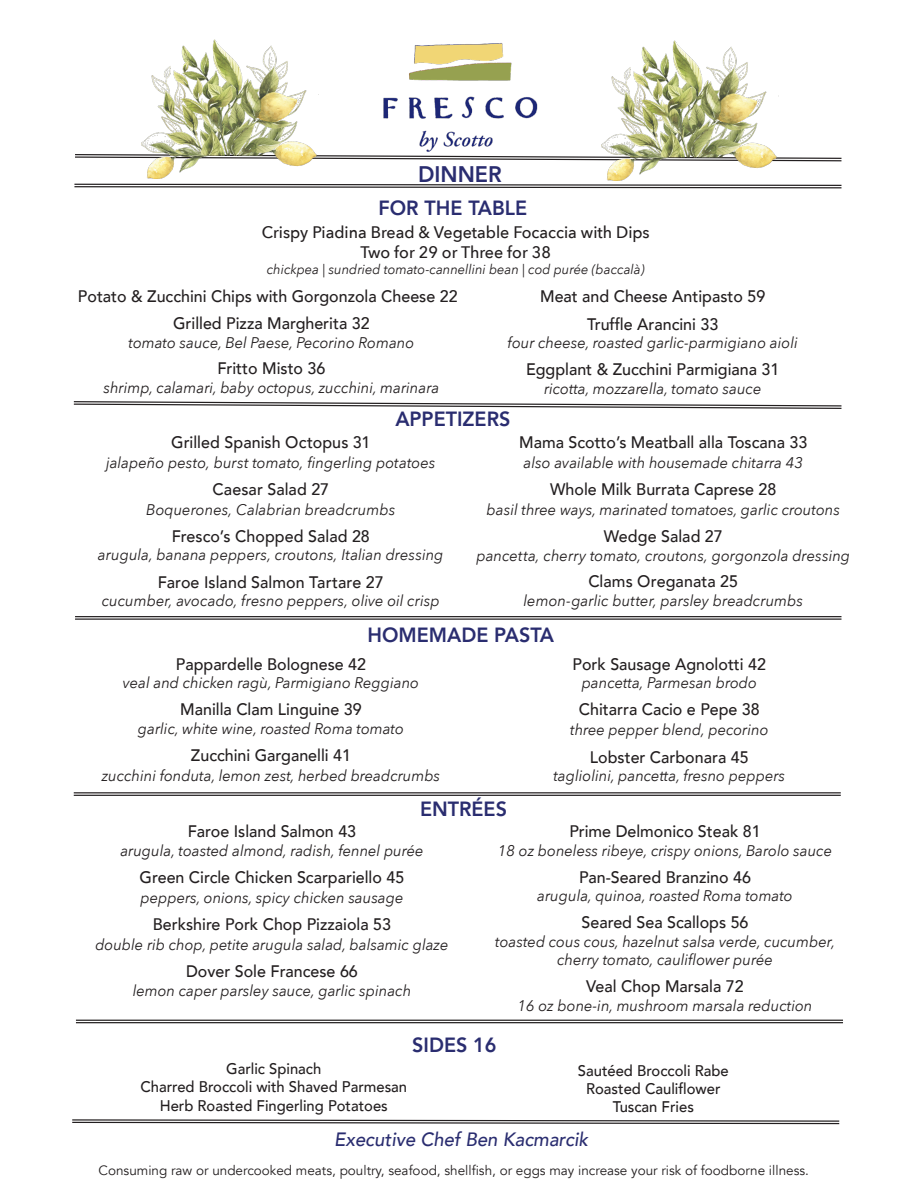
<style>
.page{position:relative;width:918px;height:1188px;background:#fff}
.page>*{position:absolute;margin:0;border:0;box-sizing:border-box;transform-origin:0 0}
.t1{font:800 22.5px "Avenir";color:#2a2d70;scale:.96 1}
.t2{font:800 20.55px "Avenir";color:#2a2d70;scale:.96 1}
.t3{font:italic 500 19.2px "Avenir";color:#2a2d70;scale:.96 1}
.t4{font:500 16.65px "Avenir";color:#231f20;scale:.96 1}
.t5{font:500 16.65px "Avenir Next";color:#231f20;scale:.96 1}
.t6{font:italic 15.45px "Avenir Next";color:#231f20;scale:.96 1}
.t7{font:500 15.45px "Avenir";color:#231f20;scale:.96 1}
.t8{font:13.5px "Avenir";color:#231f20}
.t9{font:italic 13.5px "Avenir Next";color:#231f20;scale:.96 1}
</style>
<div class="page">
<svg style="left:73px;top:401px;width:769px;height:8px"></svg>
<hr style="left:74px;top:792px;width:767px;height:1px;background:#231f20">
<hr style="left:74px;top:795px;width:767px;height:1px;background:#231f20">
<hr style="left:76px;top:1020px;width:767px;height:1px;background:#231f20">
<hr style="left:76px;top:1022px;width:767px;height:1px;background:#231f20">
<svg style="left:72px;top:1119px;width:768px;height:6px"></svg>
<svg style="left:75px;top:154px;width:767px;height:8px"></svg>
<hr style="left:75px;top:616px;width:766px;height:1px;background:#231f20">
<hr style="left:75px;top:618px;width:766px;height:2px;background:#231f20">
<img style="left:141px;top:39px;width:177px;height:140px">
<img style="left:602px;top:41px;width:177px;height:139px">
<svg style="left:74px;top:183px;width:768px;height:6px"></svg>
<img style="left:372px;top:43px;width:176px;height:117px">
<p class="t1" style="left:418px;top:157px;width:89px">DINNER</p>
<p class="t2" style="left:379px;top:192px;width:156px">FOR THE TABLE</p>
<p class="t5" style="left:262px;top:218px;width:406px">Crispy Piadina Bread &amp; Vegetable Focaccia with Dips</p>
<p class="t5" style="left:361px;top:238px;width:200px">Two for 29 or Three for 38</p>
<p class="t9" style="left:267px;top:258px;width:395px">chickpea | sundried tomato-cannellini bean | cod purée (baccalà)</p>
<p class="t4" style="left:540px;top:282px;width:236px">Meat and Cheese Antipasto 59</p>
<p class="t4" style="left:587px;top:309px;width:138px">Truffle Arancini 33</p>
<p class="t6" style="left:508px;top:330px;width:304px">four cheese, roasted garlic-parmigiano aioli</p>
<p class="t4" style="left:526px;top:355px;width:265px">Eggplant &amp; Zucchini Parmigiana 31</p>
<p class="t6" style="left:544px;top:375px;width:228px">ricotta, mozzarella, tomato sauce</p>
<p class="t2" style="left:395px;top:403px;width:121px">APPETIZERS</p>
<p class="t4" style="left:171px;top:427px;width:209px">Grilled Spanish Octopus 31</p>
<p class="t6" style="left:106px;top:449px;width:345px">jalapeño pesto, burst tomato, fingerling potatoes</p>
<p class="t4" style="left:212px;top:475px;width:123px">Caesar Salad 27</p>
<p class="t6" style="left:146px;top:497px;width:261px">Boquerones, Calabrian breadcrumbs</p>
<p class="t4" style="left:172px;top:522px;width:208px">Fresco’s Chopped Salad 28</p>
<p class="t6" style="left:98px;top:542px;width:361px">arugula, banana peppers, croutons, Italian dressing</p>
<p class="t4" style="left:158px;top:567px;width:237px">Faroe Island Salmon Tartare 27</p>
<p class="t6" style="left:102px;top:588px;width:354px">cucumber, avocado, fresno peppers, olive oil crisp</p>
<p class="t2" style="left:367px;top:619px;width:196px">HOMEMADE PASTA</p>
<p class="t4" style="left:176px;top:649px;width:200px">Pappardelle Bolognese 42</p>
<p class="t6" style="left:123px;top:670px;width:310px">veal and chicken ragù, Parmigiano Reggiano</p>
<p class="t4" style="left:180px;top:695px;width:190px">Manilla Clam Linguine 39</p>
<p class="t6" style="left:138px;top:715px;width:279px">garlic, white wine, roasted Roma tomato</p>
<p class="t4" style="left:191px;top:741px;width:168px">Zucchini Garganelli 41</p>
<p class="t6" style="left:102px;top:763px;width:354px">zucchini fonduta, lemon zest, herbed breadcrumbs</p>
<p class="t4" style="left:78px;top:282px;width:397px">Potato &amp; Zucchini Chips with Gorgonzola Cheese 22</p>
<p class="t4" style="left:173px;top:309px;width:206px">Grilled Pizza Margherita 32</p>
<p class="t6" style="left:128px;top:329px;width:299px">tomato sauce, Bel Paese, Pecorino Romano</p>
<p class="t4" style="left:217px;top:354px;width:114px">Fritto Misto 36</p>
<p class="t6" style="left:103px;top:374px;width:351px">shrimp, calamari, baby octopus, zucchini, marinara</p>
<p class="t4" style="left:519px;top:427px;width:302px">Mama Scotto’s Meatball alla Toscana 33</p>
<p class="t6" style="left:524px;top:449px;width:292px">also available with housemade chitarra 43</p>
<p class="t4" style="left:550px;top:475px;width:237px">Whole Milk Burrata Caprese 28</p>
<p class="t6" style="left:487px;top:497px;width:370px">basil three ways, marinated tomatoes, garlic croutons</p>
<p class="t4" style="left:604px;top:522px;width:125px">Wedge Salad 27</p>
<p class="t6" style="left:476px;top:542px;width:391px">pancetta, cherry tomato, croutons, gorgonzola dressing</p>
<p class="t4" style="left:588px;top:567px;width:158px">Clams Oreganata 25</p>
<p class="t6" style="left:523px;top:588px;width:293px">lemon-garlic butter, parsley breadcrumbs</p>
<p class="t4" style="left:573px;top:649px;width:203px">Pork Sausage Agnolotti 42</p>
<p class="t6" style="left:582px;top:670px;width:184px">pancetta, Parmesan brodo</p>
<p class="t4" style="left:579px;top:695px;width:190px">Chitarra Cacio e Pepe 38</p>
<p class="t6" style="left:570px;top:717px;width:208px">three pepper blend, pecorino</p>
<p class="t4" style="left:590px;top:742px;width:167px">Lobster Carbonara 45</p>
<p class="t6" style="left:553px;top:763px;width:243px">tagliolini, pancetta, fresno peppers</p>
<p class="t2" style="left:420px;top:793px;width:92px">ENTRÉES</p>
<p class="t4" style="left:188px;top:817px;width:177px">Faroe Island Salmon 43</p>
<p class="t6" style="left:120px;top:837px;width:317px">arugula, toasted almond, radish, fennel purée</p>
<p class="t4" style="left:140px;top:863px;width:277px">Green Circle Chicken Scarpariello 45</p>
<p class="t6" style="left:140px;top:885px;width:276px">peppers, onions, spicy chicken sausage</p>
<p class="t4" style="left:153px;top:910px;width:250px">Berkshire Pork Chop Pizzaiola 53</p>
<p class="t6" style="left:95px;top:932px;width:369px">double rib chop, petite arugula salad, balsamic glaze</p>
<p class="t4" style="left:186px;top:957px;width:180px">Dover Sole Francese 66</p>
<p class="t6" style="left:133px;top:977px;width:292px">lemon caper parsley sauce, garlic spinach</p>
<p class="t4" style="left:569px;top:817px;width:201px">Prime Delmonico Steak 81</p>
<p class="t6" style="left:498px;top:837px;width:349px">18 oz boneless ribeye, crispy onions, Barolo sauce</p>
<p class="t4" style="left:579px;top:862px;width:181px">Pan-Seared Branzino 46</p>
<p class="t6" style="left:537px;top:883px;width:268px">arugula, quinoa, roasted Roma tomato</p>
<p class="t4" style="left:582px;top:908px;width:175px">Seared Sea Scallops 56</p>
<p class="t6" style="left:495px;top:928px;width:356px">toasted cous cous, hazelnut salsa verde, cucumber,</p>
<p class="t6" style="left:557px;top:947px;width:226px">cherry tomato, cauliflower purée</p>
<p class="t4" style="left:586px;top:972px;width:165px">Veal Chop Marsala 72</p>
<p class="t6" style="left:518px;top:992px;width:309px">16 oz bone-in, mushroom marsala reduction</p>
<p class="t2" style="left:412px;top:1029px;width:89px">SIDES 16</p>
<p class="t7" style="left:226px;top:1055px;width:101px">Garlic Spinach</p>
<p class="t7" style="left:140px;top:1073px;width:279px">Charred Broccoli with Shaved Parmesan</p>
<p class="t7" style="left:160px;top:1092px;width:239px">Herb Roasted Fingerling Potatoes</p>
<p class="t7" style="left:578px;top:1057px;width:159px">Sautéed Broccoli Rabe</p>
<p class="t7" style="left:586px;top:1075px;width:141px">Roasted Cauliflower</p>
<p class="t7" style="left:613px;top:1094px;width:86px">Tuscan Fries</p>
<p class="t3" style="left:334px;top:1128px;width:266px">Executive Chef Ben Kacmarcik</p>
<p class="t8" style="left:99px;top:1163px;width:712px">Consuming raw or undercooked meats, poultry, seafood, shellfish, or eggs may increase your risk of foodborne illness.</p>
</div>
